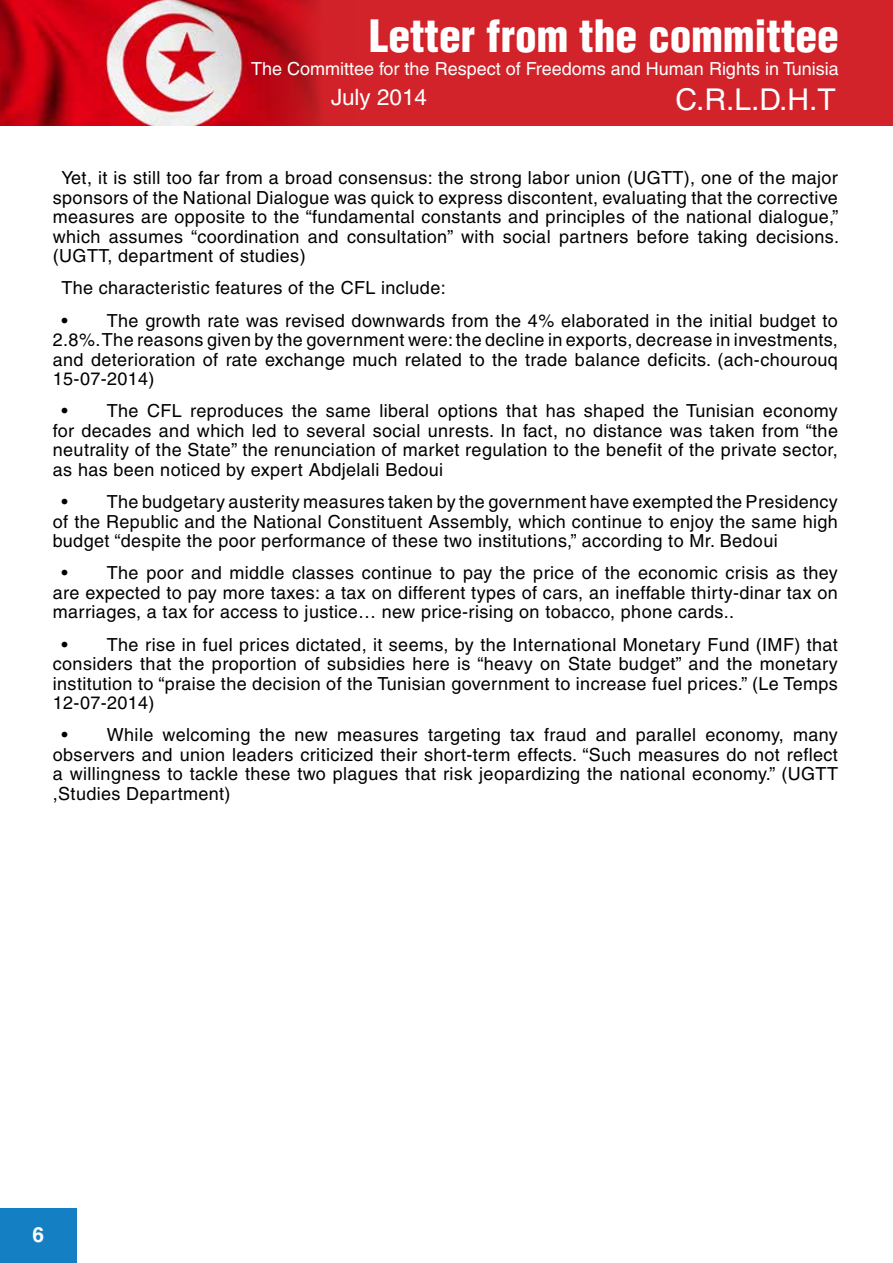
<style>
.page{position:relative;width:893px;height:1263px;background:#fff}
.page>*{position:absolute;margin:0;border:0;box-sizing:border-box;transform-origin:0 0}
.t1{font:900 condensed 43.5px "Helvetica";color:#fff}
.t2{font:30px "Helvetica";color:#fff}
.t3{font:22.5px "Helvetica";color:#fff}
.t4{font:700 21px "Helvetica CE";color:#fff}
.t5{font:18px/19.5px "Helvetica";letter-spacing:.02em;color:#000;text-align:justify}
.t6{font:18px "Helvetica";color:#fff}
</style>
<div class="page">
<div style="left:0;top:1209px;width:77px;height:54px;background:#157fc3"></div>
<div style="left:0;top:0;width:893px;height:126px;background:#d2232a"></div>
<img style="left:0;top:0;width:320px;height:126px">
<svg style="left:238px;top:0;width:83px;height:125px;background:#b80c18"></svg>
<h1 class="t1" style="left:369px;top:8px;width:471px">Letter from the committee</h1>
<p class="t6" style="left:251px;top:59px;width:589px">The Committee for the Respect of Freedoms and Human Rights in Tunisia</p>
<p class="t3" style="left:331px;top:84px;width:97px">July 2014</p>
<h2 class="t2" style="left:675px;top:82px;width:162px">C.R.L.D.H.T</h2>
<p class="t5" style="left:53px;top:168px;width:788px;text-indent:8px">Yet, it is still too far from a broad consensus: the strong labor union (UGTT), one of the major sponsors of the National Dialogue was quick to express discontent, evaluating that the corrective measures are opposite to the “fundamental constants and principles of the national dialogue,” which assumes “coordination and consultation” with social partners before taking decisions. (UGTT, department of studies)</p>
<p class="t5" style="left:61px;top:278px;width:386px">The characteristic features of the CFL include:</p>
<p class="t5" style="left:53px;top:310px;width:786px;text-indent:8px">• The growth rate was revised downwards from the 4% elaborated in the initial budget to 2.8%. The reasons given by the government were: the decline in exports, decrease in investments, and deterioration of rate exchange much related to the trade balance deficits. (ach-chourouq 15-07-2014)</p>
<p class="t5" style="left:53px;top:401px;width:787px;text-indent:8px">• The CFL reproduces the same liberal options that has shaped the Tunisian economy for decades and which led to several social unrests. In fact, no distance was taken from “the neutrality of the State” the renunciation of market regulation to the benefit of the private sector, as has been noticed by expert Abdjelali Bedoui</p>
<p class="t5" style="left:53px;top:492px;width:786px;text-indent:8px">• The budgetary austerity measures taken by the government have exempted the Presidency of the Republic and the National Constituent Assembly, which continue to enjoy the same high budget “despite the poor performance of these two institutions,” according to Mr. Bedoui</p>
<p class="t5" style="left:53px;top:563px;width:786px;text-indent:8px">• The poor and middle classes continue to pay the price of the economic crisis as they are expected to pay more taxes: a tax on different types of cars, an ineffable thirty-dinar tax on marriages, a tax for access to justice… new price-rising on tobacco, phone cards..</p>
<p class="t5" style="left:53px;top:634px;width:786px;text-indent:8px">• The rise in fuel prices dictated, it seems, by the International Monetary Fund (IMF) that considers that the proportion of subsidies here is “heavy on State budget” and the monetary institution to “praise the decision of the Tunisian government to increase fuel prices.” (Le Temps 12-07-2014)</p>
<p class="t5" style="left:53px;top:725px;width:786px;text-indent:8px">• While welcoming the new measures targeting tax fraud and parallel economy, many observers and union leaders criticized their short-term effects. “Such measures do not reflect a willingness to tackle these two plagues that risk jeopardizing the national economy.” (UGTT ,Studies Department)</p>
<p class="t4" style="left:32px;top:1221px;width:13px">6</p>
</div>
